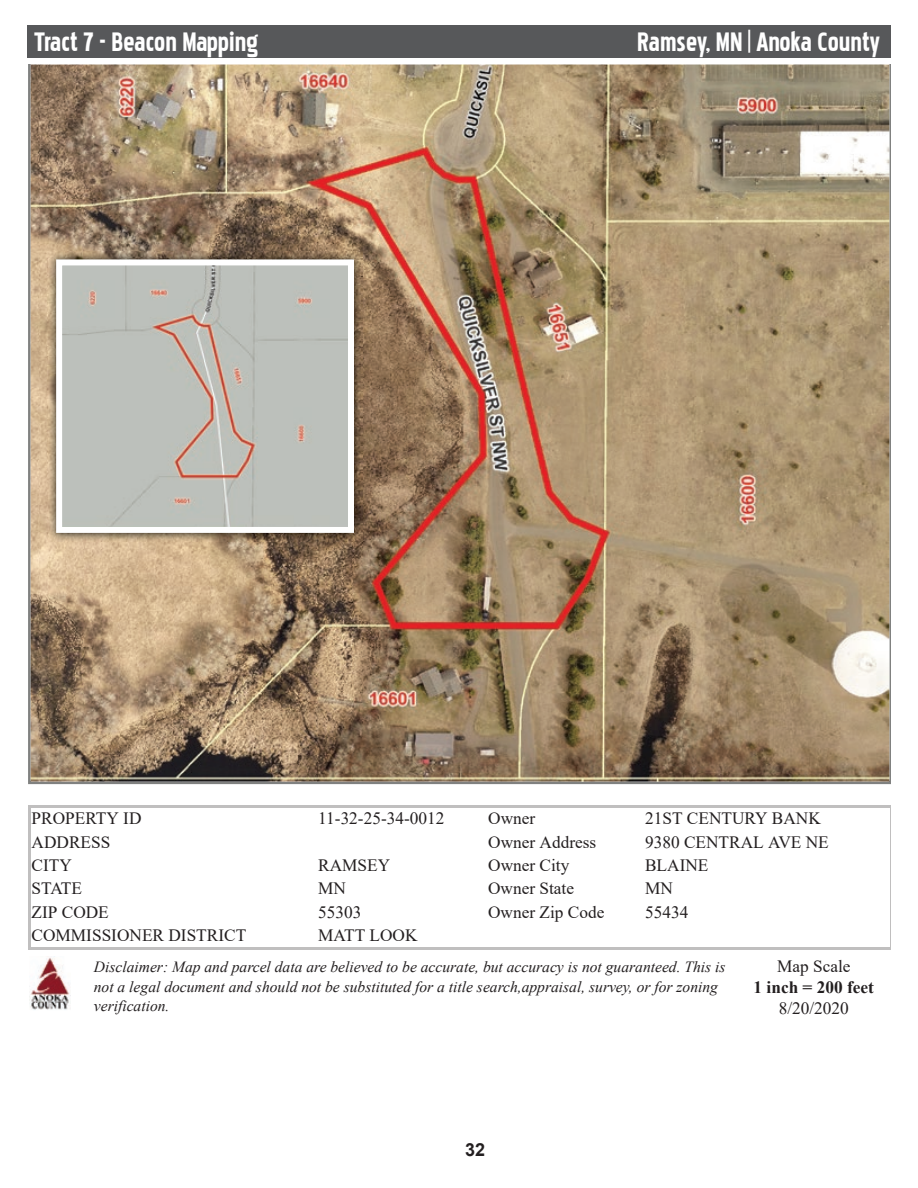
<style>
.page{position:relative;width:918px;height:1188px;background:#fff}
.page>*{position:absolute;margin:0;border:0;box-sizing:border-box;transform-origin:0 0}
.t1{font:33px "Pakenham";color:#fff}
.t2{font:700 18px "Arial";color:#231f20}
.t3{font:17.25px "Times New Roman";color:#231f20}
.t4{font:700 17.25px "Times New Roman";color:#231f20}
.t5{font:italic 15.6px/19.5px "Times New Roman";color:#231f20}
.s1{font-size:30px}
</style>
<div class="page">
<div style="left:27px;top:25px;width:864px;height:32px;background:#57585a"></div>
<hr style="left:644px;top:948px;width:247px;height:2px;background:#c0bfbf">
<hr style="left:487px;top:948px;width:157px;height:2px;background:#c0bfbf">
<hr style="left:317px;top:948px;width:170px;height:2px;background:#c0bfbf">
<hr style="left:28px;top:948px;width:289px;height:2px;background:#c0bfbf">
<hr style="left:28px;top:924px;width:3px;height:26px;background:#c0bfbf">
<hr style="left:28px;top:901px;width:3px;height:23px;background:#c0bfbf">
<hr style="left:28px;top:878px;width:3px;height:23px;background:#c0bfbf">
<hr style="left:28px;top:854px;width:3px;height:24px;background:#c0bfbf">
<hr style="left:28px;top:831px;width:3px;height:23px;background:#c0bfbf">
<hr style="left:644px;top:805px;width:247px;height:2px;background:#c0bfbf">
<hr style="left:487px;top:805px;width:157px;height:2px;background:#c0bfbf">
<hr style="left:317px;top:805px;width:170px;height:2px;background:#c0bfbf">
<hr style="left:28px;top:805px;width:289px;height:2px;background:#c0bfbf">
<hr style="left:28px;top:805px;width:3px;height:26px;background:#c0bfbf">
<img style="left:31px;top:65px;width:858px;height:717px">
<img style="left:29px;top:957px;width:42px;height:53px">
<img style="left:48px;top:251px;width:314px;height:290px">
<img style="left:63px;top:266px;width:284px;height:260px">
<div style="left:56px;top:259px;width:298px;height:274px;border:6px solid #fff"></div>
<h1 class="t1" style="left:34px;top:27px;width:226px">Tract 7 - Beacon Mapping</h1>
<h1 class="t1" style="left:637px;top:27px;width:244px">Ramsey, MN <span class="s1">|</span> Anoka County</h1>
<p class="t3" style="left:32px;top:806px;width:111px">PROPERTY ID</p>
<p class="t3" style="left:318px;top:806px;width:128px">11-32-25-34-0012</p>
<p class="t3" style="left:488px;top:806px;width:49px">Owner</p>
<p class="t3" style="left:645px;top:806px;width:177px">21ST CENTURY BANK</p>
<p class="t3" style="left:32px;top:830px;width:80px">ADDRESS</p>
<p class="t3" style="left:488px;top:830px;width:110px">Owner Address</p>
<p class="t3" style="left:645px;top:830px;width:185px">9380 CENTRAL AVE NE</p>
<p class="t3" style="left:32px;top:853px;width:42px">CITY</p>
<p class="t3" style="left:318px;top:853px;width:74px">RAMSEY</p>
<p class="t3" style="left:488px;top:853px;width:83px">Owner City</p>
<p class="t3" style="left:645px;top:853px;width:65px">BLAINE</p>
<p class="t3" style="left:32px;top:876px;width:52px">STATE</p>
<p class="t3" style="left:318px;top:876px;width:29px">MN</p>
<p class="t3" style="left:488px;top:876px;width:87px">Owner State</p>
<p class="t3" style="left:645px;top:876px;width:29px">MN</p>
<p class="t3" style="left:32px;top:900px;width:79px">ZIP CODE</p>
<p class="t3" style="left:318px;top:900px;width:45px">55303</p>
<p class="t3" style="left:488px;top:900px;width:118px">Owner Zip Code</p>
<p class="t3" style="left:645px;top:900px;width:45px">55434</p>
<p class="t3" style="left:32px;top:923px;width:216px">COMMISSIONER DISTRICT</p>
<p class="t3" style="left:318px;top:923px;width:101px">MATT LOOK</p>
<p class="t5" style="left:94px;top:957px;width:633px">Disclaimer: Map and parcel data are believed to be accurate, but accuracy is not guaranteed. This is not a legal document and should not be substituted for a title search,appraisal, survey, or for zoning verification.</p>
<p class="t3" style="left:777px;top:954px;width:75px">Map Scale</p>
<p class="t4" style="left:754px;top:975px;width:122px">1 inch = 200 feet</p>
<p class="t3" style="left:779px;top:996px;width:72px">8/20/2020</p>
<p class="t2" style="left:465px;top:1137px;width:22px">32</p>
</div>
